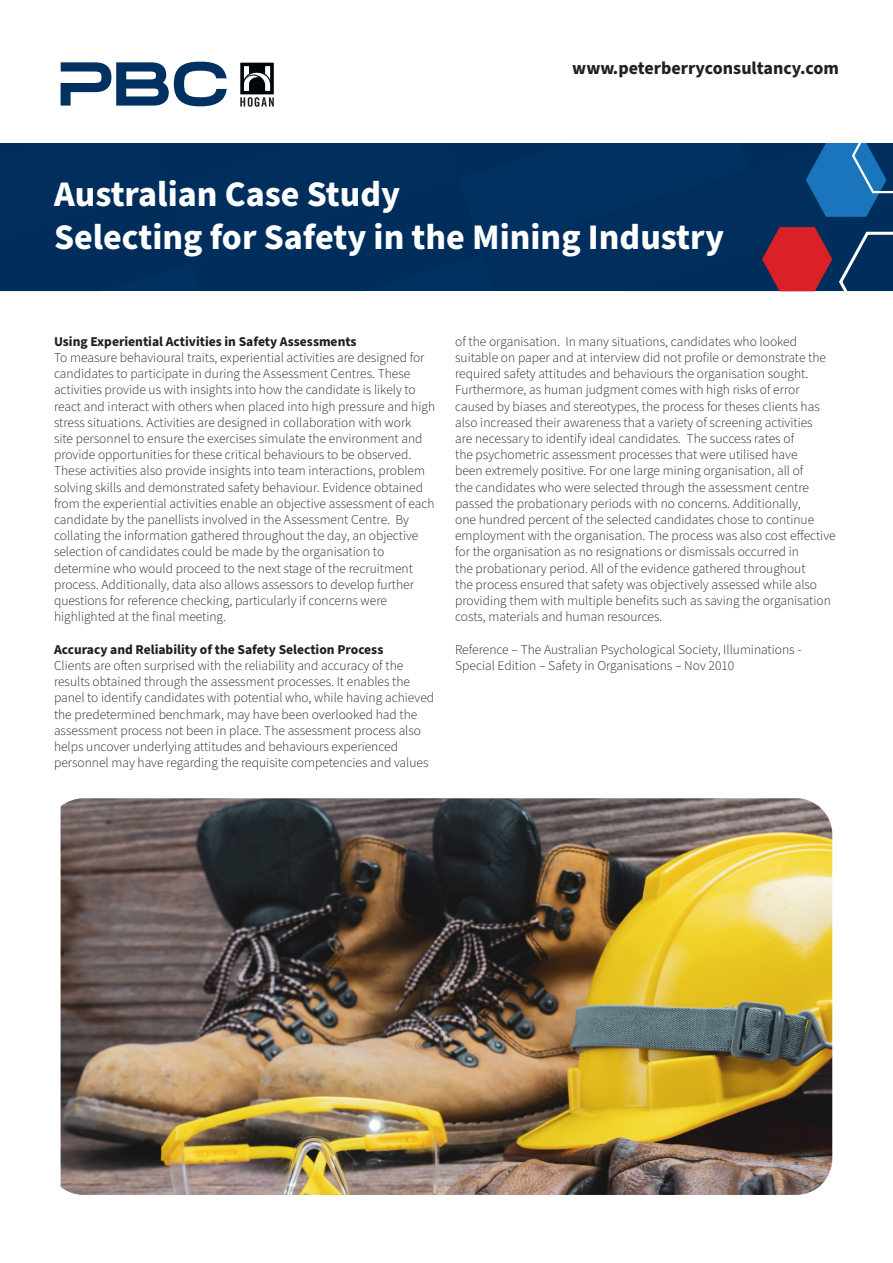
<style>
.page{position:relative;width:893px;height:1263px;background:#fff}
.page>*{position:absolute;margin:0;border:0;box-sizing:border-box;transform-origin:0 0}
.t1{font:700 36px "Source Sans Pro";color:#fff}
.t2{font:700 18px "Source Sans Pro";color:#231f20}
.t3{font:300 13.5px/16.2px "Source Sans Pro";color:#231f20}
.t4{font:700 13.5px "Source Sans Pro";color:#231f20}
</style>
<div class="page">
<svg style="left:240px;top:63px;width:34px;height:44px"></svg>
<svg style="left:61px;top:62px;width:166px;height:44px"></svg>
<svg style="left:0;top:142px;width:893px;height:150px;background:#0a3461"></svg>
<img style="left:61px;top:798px;width:771px;height:397px">
<p class="t2" style="left:572px;top:55px;width:268px">www.peterberryconsultancy.com</p>
<p class="t1" style="left:54px;top:169px;width:348px">Australian Case Study</p>
<p class="t1" style="left:54px;top:212px;width:671px">Selecting for Safety in the Mining Industry</p>
<p class="t4" style="left:54px;top:332px;width:304px">Using Experiential Activities in Safety Assessments</p>
<p class="t3" style="left:54px;top:350px;width:383px">To measure behavioural traits, experiential activities are designed for candidates to participate in during the Assessment Centres. These activities provide us with insights into how the candidate is likely to react and interact with others when placed into high pressure and high stress situations. Activities are designed in collaboration with work<br>site personnel to ensure the exercises simulate the environment and provide opportunities for these critical behaviours to be observed.<br>These activities also provide insights into team interactions, problem solving skills and demonstrated safety behaviour. Evidence obtained from the experiential activities enable an objective assessment of each candidate by the panellists involved in the Assessment Centre. By collating the information gathered throughout the day, an objective selection of candidates could be made by the organisation to determine who would proceed to the next stage of the recruitment process. Additionally, data also allows assessors to develop further questions for reference checking, particularly if concerns were highlighted at the final meeting.</p>
<p class="t4" style="left:54px;top:640px;width:331px">Accuracy and Reliability of the Safety Selection Process</p>
<p class="t3" style="left:54px;top:658px;width:382px">Clients are often surprised with the reliability and accuracy of the results obtained through the assessment processes. It enables the panel to identify candidates with potential who, while having achieved the predetermined benchmark, may have been overlooked had the assessment process not been in place. The assessment process also helps uncover underlying attitudes and behaviours experienced personnel may have regarding the requisite competencies and values</p>
<p class="t3" style="left:455px;top:334px;width:382px">of the organisation. In many situations, candidates who looked suitable on paper and at interview did not profile or demonstrate the required safety attitudes and behaviours the organisation sought.<br>Furthermore, as human judgment comes with high risks of error caused by biases and stereotypes, the process for theses clients has also increased their awareness that a variety of screening activities<br>are necessary to identify ideal candidates. The success rates of<br>the psychometric assessment processes that were utilised have<br>been extremely positive. For one large mining organisation, all of<br>the candidates who were selected through the assessment centre passed the probationary periods with no concerns. Additionally,<br>one hundred percent of the selected candidates chose to continue employment with the organisation. The process was also cost effective for the organisation as no resignations or dismissals occurred in<br>the probationary period. All of the evidence gathered throughout<br>the process ensured that safety was objectively assessed while also providing them with multiple benefits such as saving the organisation costs, materials and human resources.</p>
<p class="t3" style="left:455px;top:641px;width:348px">Reference – The Australian Psychological Society, Illuminations -<br>Special Edition – Safety in Organisations – Nov 2010</p>
</div>
